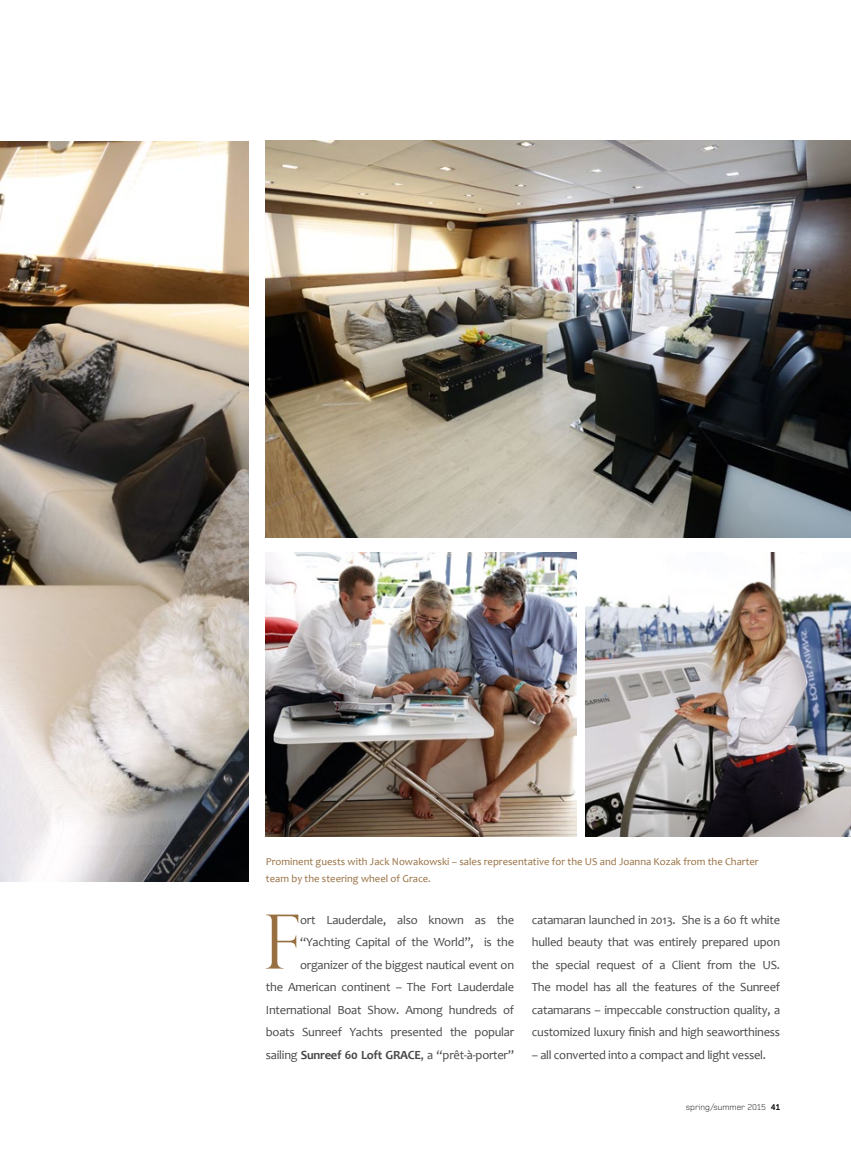
<style>
.page{position:relative;width:851px;height:1152px;background:#fff}
.page>*{position:absolute;margin:0;border:0;box-sizing:border-box;transform-origin:0 0}
.t1{font:300 75.12px "Perpetua Titling";color:#976f41}
.t2{font:12.5px/22.5px "Candara";letter-spacing:-.02em;color:#484847;text-align:right}
.t3{font:10.62px/16.2px "Candara";color:#976f41}
.t4{font:300 8.75px "Foundry Monoline PL";color:#000}
.s1{font-weight:700}
</style>
<div class="page">
<img style="left:0;top:142px;width:248px;height:739px">
<img style="left:266px;top:141px;width:584px;height:397px">
<img style="left:266px;top:553px;width:310px;height:284px">
<img style="left:585px;top:553px;width:265px;height:284px">
<p class="t3" style="left:266px;top:854px;width:494px">Prominent guests with Jack Nowakowski – sales representative for the US and Joanna Kozak from the Charter team by the steering wheel of Grace.</p>
<h1 class="t1" style="left:263px;top:896px;width:40px">F</h1>
<p class="t2" style="left:266px;top:908px;width:250px">ort Lauderdale, also known as the “Yachting Capital of the World”, is the organizer of the biggest nautical event on<br>the American continent – The Fort Lauderdale International Boat Show. Among hundreds of boats Sunreef Yachts presented the popular sailing <span class="s1">Sunreef 60 Loft GRACE</span>, a “prêt-à-porter”</p>
<p class="t2" style="left:531px;top:908px;width:250px;text-align:justify">catamaran launched in 2013. She is a 60 ft white hulled beauty that was entirely prepared upon the special request of a Client from the US.<br>The model has all the features of the Sunreef catamarans – impeccable construction quality, a customized luxury finish and high seaworthiness</p>
<p class="t2" style="left:531px;top:1043px;width:235px">– all converted into a compact and light vessel.</p>
<p class="t4" style="left:685px;top:1102px;width:96px">spring/summer 2015 <span class="s1">41</span></p>
</div>
